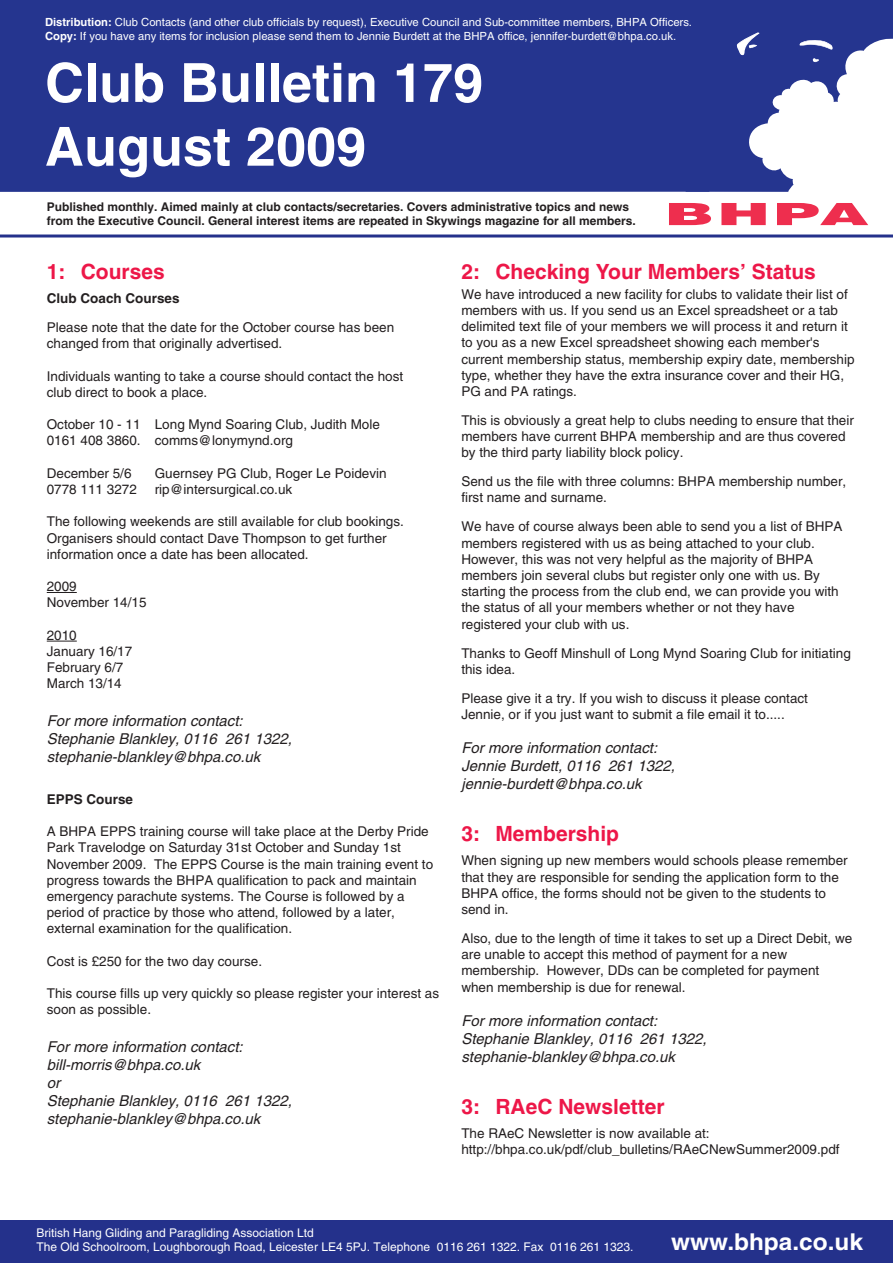
<style>
.page{position:relative;width:893px;height:1263px;background:#fff}
.page>*{position:absolute;margin:0;border:0;box-sizing:border-box;transform-origin:0 0}
.t1{font:700 54px/63.8px "Helvetica";color:#fff}
.t2{font:700 23.25px "Helvetica";color:#fff;scale:1.05 1}
.t3{font:700 21px "Helvetica";color:#ed1748}
.t4{font:italic 15px/18px "Helvetica";color:#231f20}
.t5{font:13.5px/16.2px "Helvetica";color:#231f20}
.t6{font:700 13.5px "Helvetica";color:#231f20}
.t7{font:700 12px/14.4px "Helvetica";color:#231f20}
.t8{font:12px/14.4px "Helvetica";color:#fff}
.t9{font:11.25px/13.5px "Helvetica";color:#fff}
.s1{font-weight:700}
</style>
<div class="page">
<svg style="left:721px;top:203px;width:45px;height:22px"></svg>
<svg style="left:669px;top:203px;width:42px;height:22px"></svg>
<svg style="left:777px;top:203px;width:91px;height:22px"></svg>
<svg style="left:709px;top:165px;width:85px;height:27px;background:#3e4c9b"></svg>
<svg style="left:709px;top:0;width:184px;height:165px"></svg>
<div style="left:0;top:0;width:709px;height:192px;background:#25358f"></div>
<hr style="left:47px;top:592px;width:30px;height:1px;background:#231f20">
<hr style="left:47px;top:641px;width:30px;height:1px;background:#231f20">
<div style="left:0;top:1220px;width:893px;height:43px;background:#24318b"></div>
<hr style="left:0;top:234px;width:893px;height:3px;background:#24318b">
<p class="t9" style="left:45px;top:17px;width:649px"><span class="s1">Distribution:</span> Club Contacts (and other club officials by request), Executive Council and Sub-committee members, BHPA Officers.<br><span class="s1">Copy:</span> If you have any items for inclusion please send them to Jennie Burdett at the BHPA office, jennifer-burdett@bhpa.co.uk.</p>
<h1 class="t1" style="left:45px;top:55px;width:440px">Club Bulletin 179<br>August 2009</h1>
<p class="t7" style="left:47px;top:200px;width:590px">Published monthly. Aimed mainly at club contacts/secretaries. Covers administrative topics and news from the Executive Council. General interest items are repeated in Skywings magazine for all members.</p>
<h3 class="t3" style="left:47px;top:263px;width:120px">1: Courses</h3>
<p class="t6" style="left:47px;top:293px;width:134px">Club Coach Courses</p>
<p class="t5" style="left:47px;top:320px;width:349px">Please note that the date for the October course has been changed from that originally advertised.</p>
<p class="t5" style="left:47px;top:369px;width:358px">Individuals wanting to take a course should contact the host club direct to book a place.</p>
<p class="t5" style="left:47px;top:417px;width:335px">October 10 - 11 Long Mynd Soaring Club, Judith Mole<br>0161 408 3860. comms@lonymynd.org</p>
<p class="t5" style="left:47px;top:466px;width:86px">December 5/6</p>
<p class="t5" style="left:155px;top:466px;width:233px">Guernsey PG Club, Roger Le Poidevin</p>
<p class="t5" style="left:47px;top:482px;width:92px">0778 111 3272</p>
<p class="t5" style="left:155px;top:482px;width:139px">rip@intersurgical.co.uk</p>
<p class="t5" style="left:47px;top:515px;width:359px">The following weekends are still available for club bookings.<br>Organisers should contact Dave Thompson to get further information once a date has been allocated.</p>
<p class="t5" style="left:47px;top:579px;width:101px">2009<br>November 14/15</p>
<p class="t5" style="left:47px;top:628px;width:87px">2010<br>January 16/17<br>February 6/7<br>March 13/14</p>
<p class="t4" style="left:47px;top:713px;width:247px">For more information contact:<br>Stephanie Blankley, 0116 261 1322, stephanie-blankley@bhpa.co.uk</p>
<p class="t6" style="left:47px;top:793px;width:88px">EPPS Course</p>
<p class="t5" style="left:47px;top:824px;width:388px">A BHPA EPPS training course will take place at the Derby Pride Park Travelodge on Saturday 31st October and Sunday 1st November 2009. The EPPS Course is the main training event to progress towards the BHPA qualification to pack and maintain emergency parachute systems. The Course is followed by a period of practice by those who attend, followed by a later, external examination for the qualification.</p>
<p class="t5" style="left:47px;top:954px;width:217px">Cost is £250 for the two day course.</p>
<p class="t5" style="left:47px;top:986px;width:394px">This course fills up very quickly so please register your interest as soon as possible.</p>
<p class="t4" style="left:47px;top:1039px;width:247px">For more information contact: bill-morris@bhpa.co.uk<br>or<br>Stephanie Blankley, 0116 261 1322, stephanie-blankley@bhpa.co.uk</p>
<h3 class="t3" style="left:461px;top:263px;width:356px">2: Checking Your Members’ Status</h3>
<p class="t5" style="left:461px;top:287px;width:395px">We have introduced a new facility for clubs to validate their list of members with us. If you send us an Excel spreadsheet or a tab delimited text file of your members we will process it and return it to you as a new Excel spreadsheet showing each member's current membership status, membership expiry date, membership type, whether they have the extra insurance cover and their HG, PG and PA ratings.</p>
<p class="t5" style="left:461px;top:413px;width:394px">This is obviously a great help to clubs needing to ensure that their members have current BHPA membership and are thus covered by the third party liability block policy.</p>
<p class="t5" style="left:461px;top:475px;width:386px">Send us the file with three columns: BHPA membership number, first name and surname.</p>
<p class="t5" style="left:461px;top:520px;width:383px">We have of course always been able to send you a list of BHPA members registered with us as being attached to your club.<br>However, this was not very helpful as the majority of BHPA members join several clubs but register only one with us. By starting the process from the club end, we can provide you with the status of all your members whether or not they have registered your club with us.</p>
<p class="t5" style="left:461px;top:646px;width:391px">Thanks to Geoff Minshull of Long Mynd Soaring Club for initiating this idea.</p>
<p class="t5" style="left:461px;top:691px;width:348px">Please give it a try. If you wish to discuss it please contact<br>Jennie, or if you just want to submit a file email it to.....</p>
<p class="t4" style="left:461px;top:740px;width:215px">For more information contact:<br>Jennie Burdett, 0116 261 1322, jennie-burdett@bhpa.co.uk</p>
<h3 class="t3" style="left:461px;top:826px;width:159px">3: Membership</h3>
<p class="t5" style="left:461px;top:854px;width:388px">When signing up new members would schools please remember that they are responsible for sending the application form to the BHPA office, the forms should not be given to the students to send in.</p>
<p class="t5" style="left:461px;top:931px;width:392px">Also, due to the length of time it takes to set up a Direct Debit, we are unable to accept this method of payment for a new membership. However, DDs can be completed for payment when membership is due for renewal.</p>
<p class="t4" style="left:461px;top:1013px;width:247px">For more information contact:<br>Stephanie Blankley, 0116 261 1322, stephanie-blankley@bhpa.co.uk</p>
<h3 class="t3" style="left:461px;top:1098px;width:205px">3: RAeC Newsletter</h3>
<p class="t5" style="left:461px;top:1126px;width:380px">The RAeC Newsletter is now available at: http://bhpa.co.uk/pdf/club_bulletins/RAeCNewSummer2009.pdf</p>
<p class="t8" style="left:36px;top:1226px;width:599px">British Hang Gliding and Paragliding Association Ltd<br>The Old Schoolroom, Loughborough Road, Leicester LE4 5PJ. Telephone 0116 261 1322. Fax 0116 261 1323.</p>
<h2 class="t2" style="left:671px;top:1233px;width:184px">www.bhpa.co.uk</h2>
</div>
